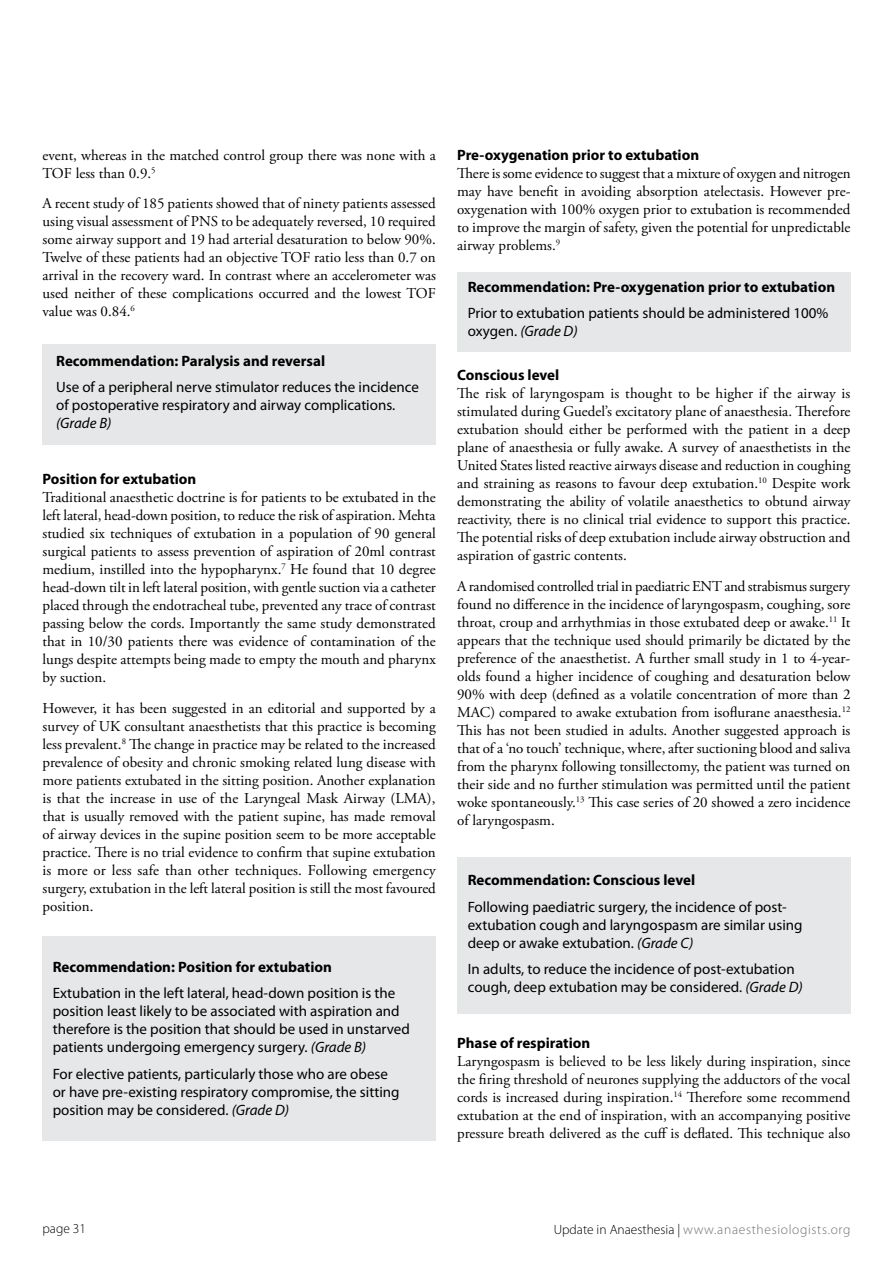
<style>
.page{position:relative;width:893px;height:1263px;background:#fff}
.page>*{position:absolute;margin:0;border:0;box-sizing:border-box;transform-origin:0 0}
.t1{font:15px/18px "Adobe Garamond Pro";color:#000;text-align:justify}
.t2{font:15px/18px "Myriad Pro";color:#000}
.t3{font:700 15px "Myriad Pro";color:#000}
.t4{font:italic 15px "Myriad Pro";color:#000}
.t5{font:300 13.5px "Myriad Pro";letter-spacing:.05em;color:#6d6f71}
.t6{font:300 13.5px "Myriad Pro";color:#000}
.s1{font-style:italic}
.s2{color:#000}
</style>
<div class="page">
<div style="left:43px;top:344px;width:393px;height:100px;background:#e6e7e8"></div>
<div style="left:43px;top:936px;width:393px;height:205px;background:#e6e7e8"></div>
<div style="left:457px;top:272px;width:393px;height:80px;background:#e6e7e8"></div>
<div style="left:457px;top:857px;width:393px;height:156px;background:#e6e7e8"></div>
<p class="t1" style="left:43px;top:146px;width:395px">event, whereas in the matched control group there was none with a<br>TOF less than 0.9.<sup>5</sup></p>
<p class="t1" style="left:43px;top:195px;width:395px">A recent study of 185 patients showed that of ninety patients assessed using visual assessment of PNS to be adequately reversed, 10 required some airway support and 19 had arterial desaturation to below 90%.<br>Twelve of these patients had an objective TOF ratio less than 0.7 on arrival in the recovery ward. In contrast where an accelerometer was used neither of these complications occurred and the lowest TOF value was 0.84.<sup>6</sup></p>
<p class="t3" style="left:56px;top:351px;width:271px">Recommendation: Paralysis and reversal</p>
<p class="t2" style="left:56px;top:378px;width:364px">Use of a peripheral nerve stimulator reduces the incidence of postoperative respiratory and airway complications.</p>
<p class="t4" style="left:56px;top:414px;width:57px">(Grade B)</p>
<p class="t3" style="left:43px;top:469px;width:155px">Position for extubation</p>
<p class="t1" style="left:43px;top:489px;width:395px">Traditional anaesthetic doctrine is for patients to be extubated in the left lateral, head-down position, to reduce the risk of aspiration. Mehta studied six techniques of extubation in a population of 90 general surgical patients to assess prevention of aspiration of 20ml contrast medium, instilled into the hypopharynx.<sup>7</sup> He found that 10 degree head-down tilt in left lateral position, with gentle suction via a catheter placed through the endotracheal tube, prevented any trace of contrast passing below the cords. Importantly the same study demonstrated that in 10/30 patients there was evidence of contamination of the lungs despite attempts being made to empty the mouth and pharynx by suction.</p>
<p class="t1" style="left:43px;top:700px;width:395px">However, it has been suggested in an editorial and supported by a survey of UK consultant anaesthetists that this practice is becoming less prevalent.<sup>8</sup> The change in practice may be related to the increased prevalence of obesity and chronic smoking related lung disease with more patients extubated in the sitting position. Another explanation is that the increase in use of the Laryngeal Mask Airway (LMA), that is usually removed with the patient supine, has made removal of airway devices in the supine position seem to be more acceptable practice. There is no trial evidence to confirm that supine extubation is more or less safe than other techniques. Following emergency surgery, extubation in the left lateral position is still the most favoured position.</p>
<p class="t3" style="left:53px;top:957px;width:281px">Recommendation: Position for extubation</p>
<p class="t2" style="left:53px;top:984px;width:359px">Extubation in the left lateral, head-down position is the position least likely to be associated with aspiration and therefore is the position that should be used in unstarved patients undergoing emergency surgery. <span class="s1">(Grade B)</span></p>
<p class="t2" style="left:53px;top:1065px;width:348px">For elective patients, particularly those who are obese or have pre-existing respiratory compromise, the sitting position may be considered. <span class="s1">(Grade D)</span></p>
<p class="t3" style="left:457px;top:145px;width:244px">Pre-oxygenation prior to extubation</p>
<p class="t1" style="left:457px;top:165px;width:395px">There is some evidence to suggest that a mixture of oxygen and nitrogen may have benefit in avoiding absorption atelectasis. However pre&shy;oxygenation with 100% oxygen prior to extubation is recommended to improve the margin of safety, given the potential for unpredictable airway problems.<sup>9</sup></p>
<p class="t3" style="left:468px;top:277px;width:369px">Recommendation: Pre-oxygenation prior to extubation</p>
<p class="t2" style="left:468px;top:304px;width:362px">Prior to extubation patients should be administered 100% oxygen. <span class="s1">(Grade D)</span></p>
<p class="t3" style="left:457px;top:365px;width:104px">Conscious level</p>
<p class="t1" style="left:457px;top:385px;width:395px">The risk of laryngospam is thought to be higher if the airway is stimulated during Guedel’s excitatory plane of anaesthesia. Therefore extubation should either be performed with the patient in a deep plane of anaesthesia or fully awake. A survey of anaesthetists in the United States listed reactive airways disease and reduction in coughing and straining as reasons to favour deep extubation.<sup>10</sup> Despite work demonstrating the ability of volatile anaesthetics to obtund airway reactivity, there is no clinical trial evidence to support this practice.<br>The potential risks of deep extubation include airway obstruction and aspiration of gastric contents.</p>
<p class="t1" style="left:457px;top:577px;width:395px">A randomised controlled trial in paediatric ENT and strabismus surgery found no difference in the incidence of laryngospasm, coughing, sore throat, croup and arrhythmias in those extubated deep or awake.<sup>11</sup> It appears that the technique used should primarily be dictated by the preference of the anaesthetist. A further small study in 1 to 4-year&shy;olds found a higher incidence of coughing and desaturation below 90% with deep (defined as a volatile concentration of more than 2<br>MAC) compared to awake extubation from isoflurane anaesthesia.<sup>12<br></sup>This has not been studied in adults. Another suggested approach is that of a ‘no touch’ technique, where, after suctioning blood and saliva from the pharynx following tonsillectomy, the patient was turned on their side and no further stimulation was permitted until the patient woke spontaneously.<sup>13</sup> This case series of 20 showed a zero incidence of laryngospasm.</p>
<p class="t3" style="left:468px;top:870px;width:229px">Recommendation: Conscious level</p>
<p class="t2" style="left:468px;top:897px;width:336px">Following paediatric surgery, the incidence of post&shy;extubation cough and laryngospasm are similar using deep or awake extubation. <span class="s1">(Grade C)</span></p>
<p class="t2" style="left:468px;top:960px;width:336px">In adults, to reduce the incidence of post-extubation cough, deep extubation may be considered. <span class="s1">(Grade D)</span></p>
<p class="t3" style="left:457px;top:1033px;width:135px">Phase of respiration</p>
<p class="t1" style="left:457px;top:1053px;width:395px">Laryngospasm is believed to be less likely during inspiration, since the firing threshold of neurones supplying the adductors of the vocal cords is increased during inspiration.<sup>14</sup> Therefore some recommend extubation at the end of inspiration, with an accompanying positive pressure breath delivered as the cuff is deflated. This technique also</p>
<p class="t6" style="left:43px;top:1221px;width:45px">page 31</p>
<p class="t5" style="left:554px;top:1221px;width:298px"><span class="s2">Update in Anaesthesia |</span> www.anaesthesiologists.org</p>
</div>
